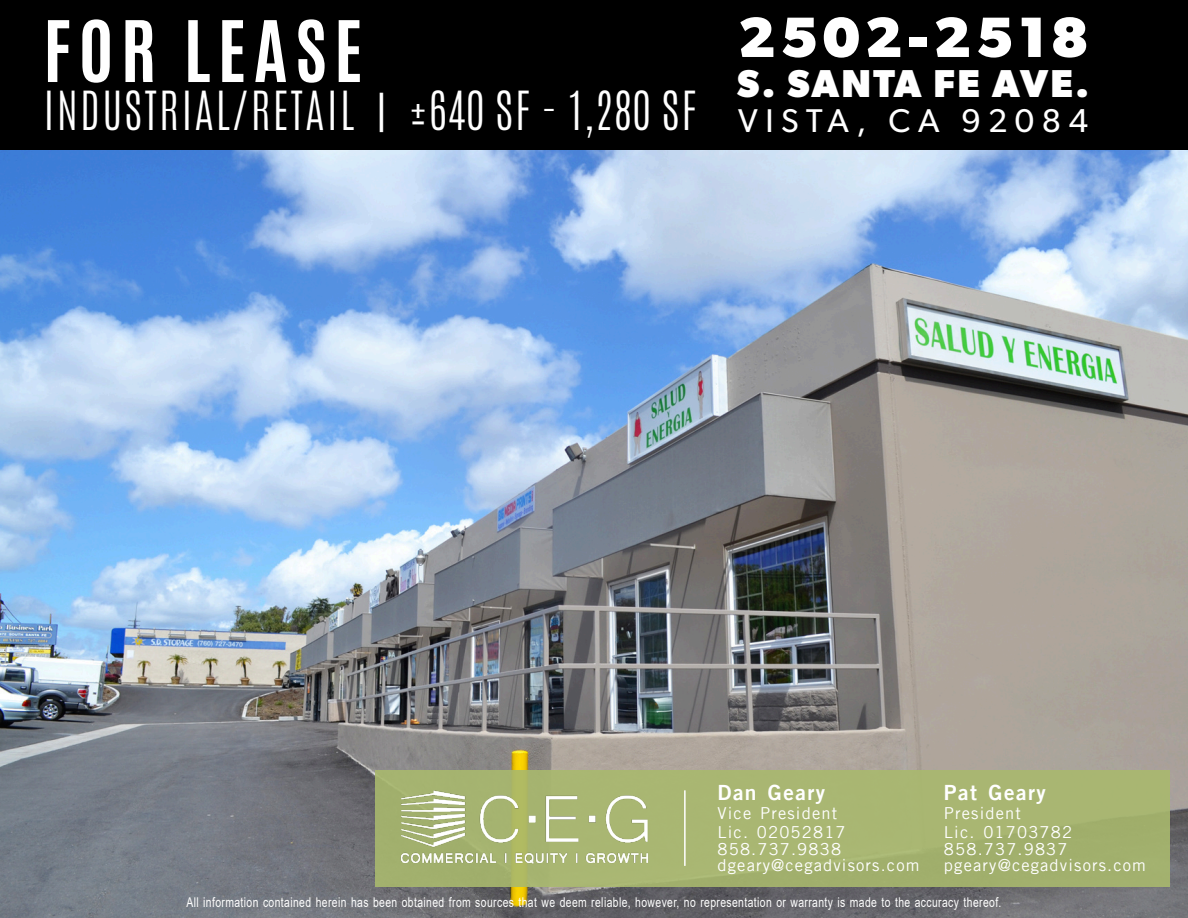
<style>
.page{position:relative;width:1188px;height:918px;background:#fff}
.page>*{position:absolute;margin:0;border:0;box-sizing:border-box;transform-origin:0 0}
.t1{font:700 72px "Antonio";letter-spacing:.1em;color:#fff}
.t2{font:700 57px "Gibson";letter-spacing:.075em;color:#fff}
.t3{font:300 45px "Antonio";letter-spacing:.05em;color:#fff}
.t4{font:700 39px "Gibson";letter-spacing:.06em;color:#fff}
.t5{font:33px "Gibson";letter-spacing:.23em;color:#fff}
.t6{font:21px "Trade Gothic LT Bold Two";letter-spacing:.07em;color:#fff}
.t7{font:16.5px/19px "Trade Gothic LT";letter-spacing:.07em;color:#fff}
.t8{font:13.5px "Arial";letter-spacing:.04em;color:#fff;scale:.77 1}
</style>
<div class="page">
<img style="left:0;top:150px;width:1188px;height:768px">
<div style="left:0;top:0;width:1188px;height:150px;background:#000"></div>
<div style="left:376px;top:770px;width:794px;height:117px;background:#a9b96e"></div>
<hr style="left:684px;top:791px;width:2px;height:74px;background:#fff">
<img style="left:392px;top:786px;width:257px;height:85px">
<h1 class="t1" style="left:43px;top:0;width:321px">FOR LEASE</h1>
<h3 class="t3" style="left:43px;top:79px;width:655px">INDUSTRIAL/RETAIL | ±640 SF - 1,280 SF</h3>
<h2 class="t2" style="left:738px;top:11px;width:352px">2502-2518</h2>
<h3 class="t4" style="left:737px;top:66px;width:354px">S. SANTA FE AVE.</h3>
<h3 class="t5" style="left:738px;top:106px;width:352px">VISTA, CA 92084</h3>
<h3 class="t6" style="left:718px;top:785px;width:109px">Dan Geary</h3>
<p class="t7" style="left:718px;top:805px;width:130px">Vice President<br>Lic. 02052817</p>
<p class="t7" style="left:718px;top:842px;width:203px;line-height:16.5px">858.737.9838 dgeary@cegadvisors.com</p>
<h3 class="t6" style="left:944px;top:785px;width:103px">Pat Geary</h3>
<p class="t7" style="left:944px;top:805px;width:130px">President<br>Lic. 01703782</p>
<p class="t7" style="left:944px;top:842px;width:203px;line-height:16.5px">858.737.9837 pgeary@cegadvisors.com</p>
<p class="t8" style="left:186px;top:898px;width:1060px">All information contained herein has been obtained from sources that we deem reliable, however, no representation or warranty is made to the accuracy thereof.</p>
</div>
